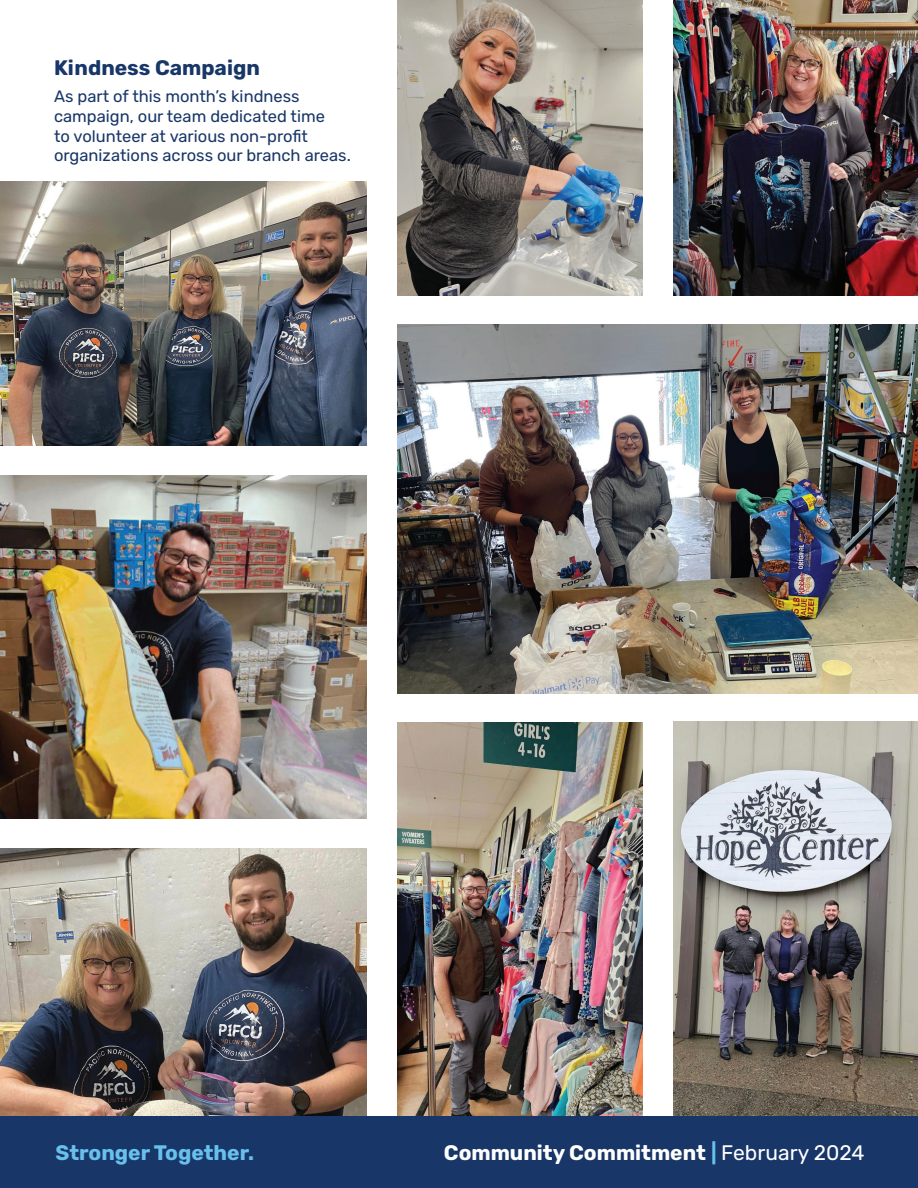
<style>
.page{position:relative;width:918px;height:1188px;background:#fff}
.page>*{position:absolute;margin:0;border:0;box-sizing:border-box;transform-origin:0 0}
.t1{font:700 21px "Rubik";color:#fff}
.t2{font:700 21px "Rubik";color:#68c0ec}
.t3{font:700 21px "Rubik";color:#183667}
.t4{font:16.5px/19.8px "Rubik";color:#183667}
.s1{color:#68c0ec}
.s2{font-weight:400}
</style>
<div class="page">
<div style="left:0;top:1116px;width:918px;height:72px;background:#183667"></div>
<img style="left:0;top:181px;width:366px;height:265px">
<img style="left:397px;top:324px;width:521px;height:369px">
<img style="left:0;top:475px;width:366px;height:344px">
<img style="left:397px;top:723px;width:246px;height:393px">
<img style="left:673px;top:721px;width:245px;height:395px">
<img style="left:397px;top:0;width:246px;height:296px">
<img style="left:673px;top:0;width:245px;height:296px">
<img style="left:0;top:848px;width:366px;height:268px">
<p class="t3" style="left:54px;top:56px;width:207px">Kindness Campaign</p>
<p class="t4" style="left:54px;top:87px;width:298px">As part of this month’s kindness campaign, our team dedicated time<br>to volunteer at various non-profit organizations across our branch areas.</p>
<p class="t2" style="left:55px;top:1141px;width:200px">Stronger Together.</p>
<p class="t1" style="left:444px;top:1141px;width:422px">Community Commitment <span class="s1">|</span> <span class="s2">February 2024</span></p>
</div>
